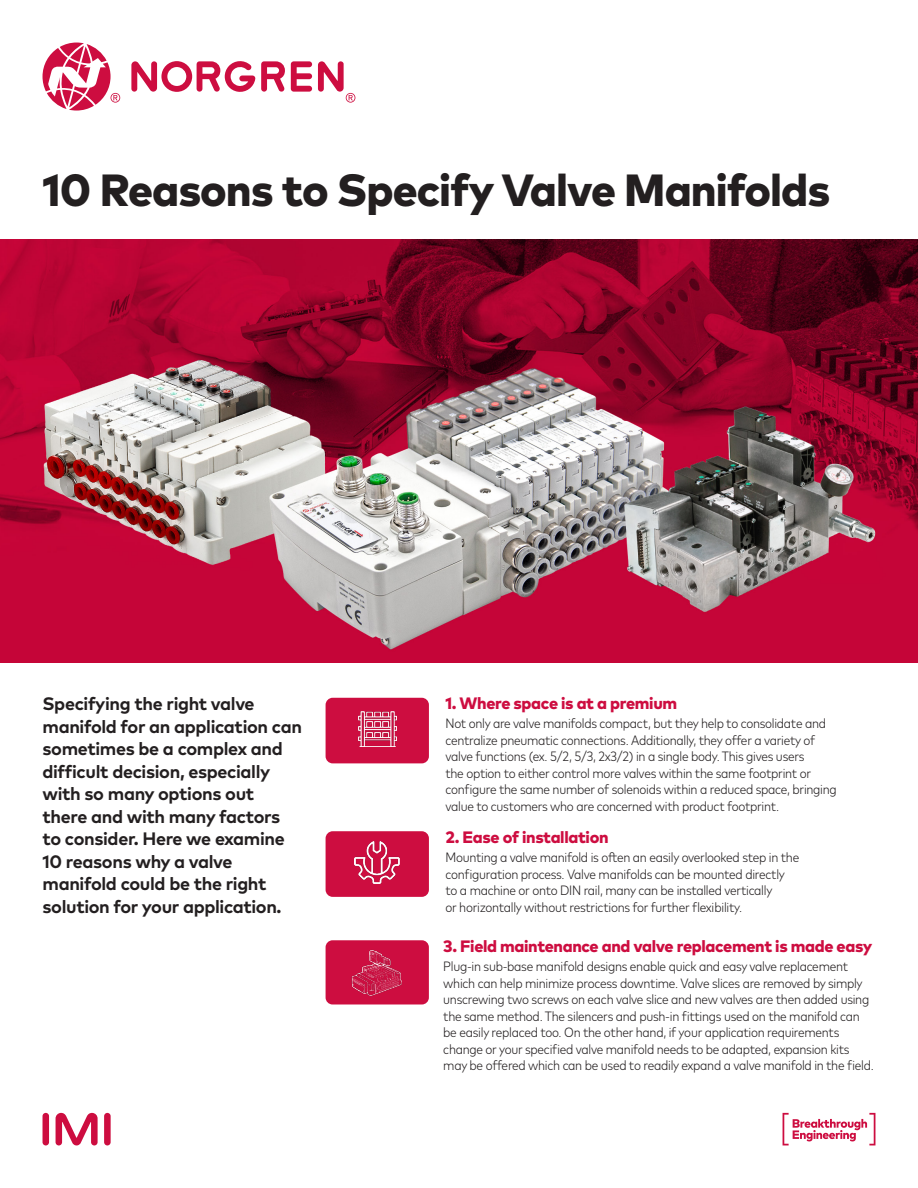
<style>
.page{position:relative;width:918px;height:1188px;background:#fff}
.page>*{position:absolute;margin:0;border:0;box-sizing:border-box;transform-origin:0 0}
.t1{font:800 45px "Mark Pro";letter-spacing:-.02em;color:#231f20}
.t2{font:700 18px/22.5px "Mark Pro";letter-spacing:-.02em;color:#231f20}
.t3{font:800 16.5px "Mark Pro";letter-spacing:-.02em;color:#cd0d40}
.t4{font:300 condensed 13.5px/16.5px "Mark Pro";letter-spacing:-.02em;color:#231f20}
</style>
<div class="page">
<svg style="left:783px;top:1113px;width:92px;height:32px"></svg>
<div style="left:104px;top:1113px;width:7px;height:32px;background:#cd0d40;border-radius:3px"></div>
<div style="left:43px;top:1113px;width:6px;height:32px;background:#cd0d40;border-radius:3px"></div>
<svg style="left:56px;top:1113px;width:42px;height:32px"></svg>
<svg style="left:318px;top:61px;width:37px;height:42px"></svg>
<svg style="left:131px;top:61px;width:124px;height:31px"></svg>
<svg style="left:261px;top:61px;width:24px;height:31px"></svg>
<svg style="left:291px;top:61px;width:21px;height:31px"></svg>
<svg style="left:43px;top:43px;width:77px;height:68px"></svg>
<img style="left:0;top:240px;width:918px;height:423px">
<div style="left:326px;top:698px;width:103px;height:65px;background:#cd0d40;border-radius:7px"></div>
<div style="left:326px;top:831px;width:103px;height:66px;background:#cd0d40;border-radius:7px"></div>
<img style="left:358px;top:711px;width:38px;height:36px">
<img style="left:355px;top:841px;width:44px;height:42px">
<div style="left:326px;top:940px;width:103px;height:64px;background:#cd0d40;border-radius:7px"></div>
<img style="left:351px;top:949px;width:51px;height:48px">
<p class="t1" style="left:43px;top:155px;width:789px">10 Reasons to Specify Valve Manifolds</p>
<p class="t2" style="left:43px;top:691px;width:261px">Specifying the right valve manifold for an application can sometimes be a complex and difficult decision, especially with so many options out there and with many factors to consider. Here we examine<br>10 reasons why a valve manifold could be the right solution for your application.</p>
<p class="t3" style="left:446px;top:691px;width:233px">1. Where space is at a premium</p>
<p class="t4" style="left:446px;top:714px;width:393px">Not only are valve manifolds compact, but they help to consolidate and centralize pneumatic connections. Additionally, they offer a variety of valve functions (ex. 5/2, 5/3, 2x3/2) in a single body. This gives users<br>the option to either control more valves within the same footprint or configure the same number of solenoids within a reduced space, bringing value to customers who are concerned with product footprint.</p>
<p class="t3" style="left:446px;top:825px;width:165px">2. Ease of installation</p>
<p class="t4" style="left:446px;top:848px;width:355px">Mounting a valve manifold is often an easily overlooked step in the configuration process. Valve manifolds can be mounted directly to a machine or onto DIN rail, many can be installed vertically<br>or horizontally without restrictions for further flexibility.</p>
<p class="t3" style="left:443px;top:934px;width:431px">3. Field maintenance and valve replacement is made easy</p>
<p class="t4" style="left:443px;top:957px;width:432px">Plug-in sub-base manifold designs enable quick and easy valve replacement which can help minimize process downtime. Valve slices are removed by simply unscrewing two screws on each valve slice and new valves are then added using the same method. The silencers and push-in fittings used on the manifold can be easily replaced too. On the other hand, if your application requirements change or your specified valve manifold needs to be adapted, expansion kits may be offered which can be used to readily expand a valve manifold in the field.</p>
</div>
